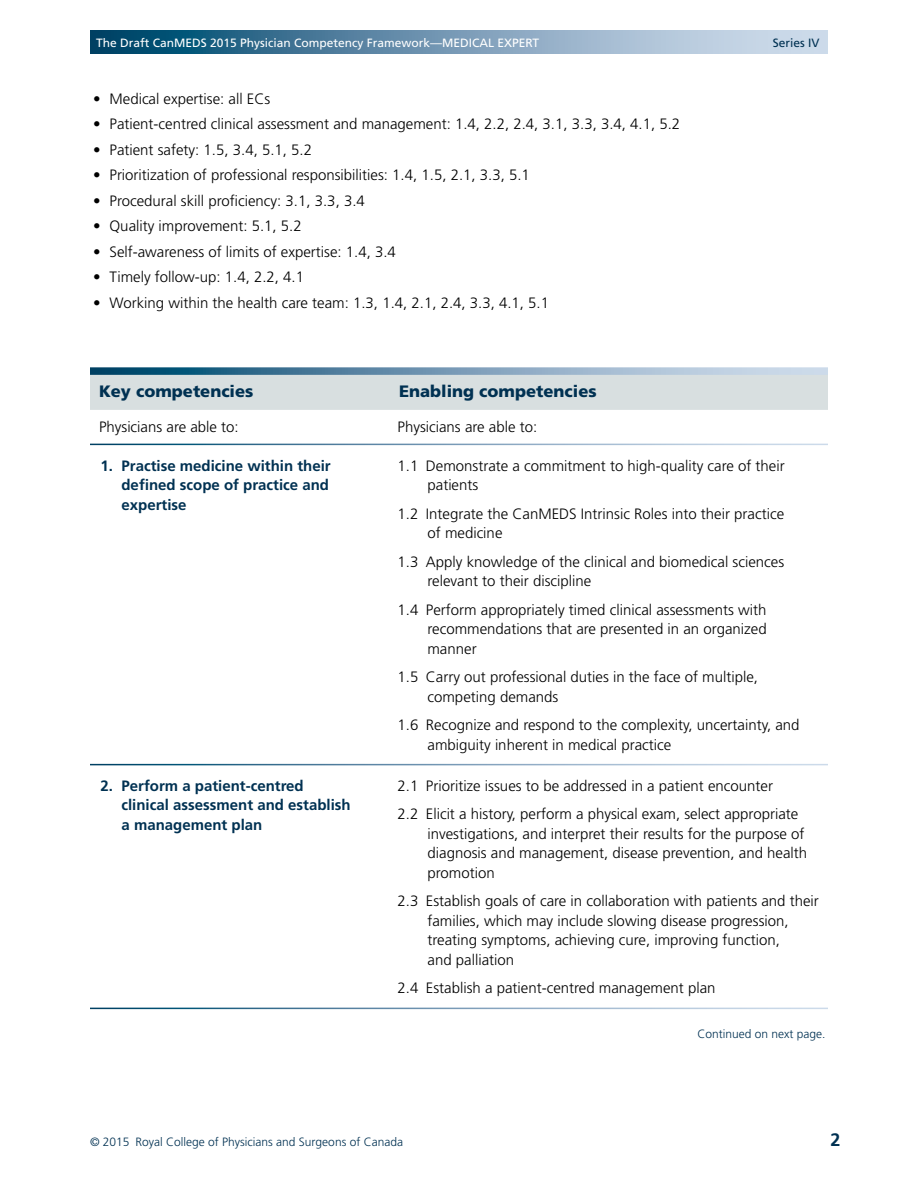
<style>
.page{position:relative;width:918px;height:1188px;background:#fff}
.page>*{position:absolute;margin:0;border:0;box-sizing:border-box;transform-origin:0 0}
.t1{font:700 18px "Frutiger LT Std";color:#003152}
.t2{font:900 16.5px "Frutiger LT Std";color:#003152}
.t3{font:300 15px/19.5px "Frutiger LT Std";color:#000}
.t4{font:700 15px/19.5px "Frutiger LT Std";color:#003152;text-align:justify}
.t5{font:300 12px "Frutiger LT Std";color:#003152}
.t6{font:12px "Frutiger LT Std";color:#fff}
.t7{font:12px "Frutiger LT Std";color:#003152}
</style>
<div class="page">
<svg style="left:90px;top:31px;width:738px;height:22px;background:#6f96b1"></svg>
<div style="left:90px;top:375px;width:738px;height:35px;background:#d8dfe0"></div>
<svg style="left:90px;top:367px;width:288px;height:8px;background:#316b8a"></svg>
<svg style="left:378px;top:367px;width:450px;height:8px;background:#a5bcd1"></svg>
<p class="t6" style="left:96px;top:35px;width:445px">The Draft CanMEDS 2015 Physician Competency Framework—MEDICAL EXPERT</p>
<p class="t7" style="left:773px;top:35px;width:48px">Series IV</p>
<p class="t3" style="left:93px;top:89px;width:179px">• Medical expertise: all ECs</p>
<p class="t3" style="left:93px;top:115px;width:589px">• Patient-centred clinical assessment and management: 1.4, 2.2, 2.4, 3.1, 3.3, 3.4, 4.1, 5.2</p>
<p class="t3" style="left:93px;top:140px;width:221px">• Patient safety: 1.5, 3.4, 5.1, 5.2</p>
<p class="t3" style="left:93px;top:166px;width:438px">• Prioritization of professional responsibilities: 1.4, 1.5, 2.1, 3.3, 5.1</p>
<p class="t3" style="left:93px;top:191px;width:273px">• Procedural skill proficiency: 3.1, 3.3, 3.4</p>
<p class="t3" style="left:93px;top:217px;width:210px">• Quality improvement: 5.1, 5.2</p>
<p class="t3" style="left:93px;top:242px;width:304px">• Self-awareness of limits of expertise: 1.4, 3.4</p>
<p class="t3" style="left:93px;top:268px;width:213px">• Timely follow-up: 1.4, 2.2, 4.1</p>
<p class="t3" style="left:93px;top:293px;width:458px">• Working within the health care team: 1.3, 1.4, 2.1, 2.4, 3.3, 4.1, 5.1</p>
<p class="t2" style="left:99px;top:381px;width:156px">Key competencies</p>
<p class="t2" style="left:399px;top:381px;width:199px">Enabling competencies</p>
<p class="t3" style="left:99px;top:418px;width:141px">Physicians are able to:</p>
<p class="t3" style="left:398px;top:418px;width:141px">Physicians are able to:</p>
<p class="t4" style="left:122px;top:456px;width:211px;text-indent:-21px">1. Practise medicine within their defined scope of practice and expertise</p>
<p class="t3" style="left:428px;top:456px;width:359px;text-indent:-30px">1.1 Demonstrate a commitment to high-quality care of their patients</p>
<p class="t3" style="left:428px;top:504px;width:358px;text-indent:-30px">1.2 Integrate the CanMEDS Intrinsic Roles into their practice of medicine</p>
<p class="t3" style="left:428px;top:552px;width:358px;text-indent:-30px">1.3 Apply knowledge of the clinical and biomedical sciences relevant to their discipline</p>
<p class="t3" style="left:428px;top:600px;width:341px;text-align:justify;text-indent:-30px">1.4 Perform appropriately timed clinical assessments with recommendations that are presented in an organized manner</p>
<p class="t3" style="left:428px;top:667px;width:332px;text-indent:-30px">1.5 Carry out professional duties in the face of multiple, competing demands</p>
<p class="t3" style="left:428px;top:715px;width:374px;text-indent:-30px">1.6 Recognize and respond to the complexity, uncertainty, and ambiguity inherent in medical practice</p>
<p class="t4" style="left:122px;top:776px;width:231px;text-align:left;text-indent:-21px">2. Perform a patient-centred clinical assessment and establish a management plan</p>
<p class="t3" style="left:398px;top:772px;width:402px;line-height:28.5px">2.1 Prioritize issues to be addressed in a patient encounter<br>2.2 Elicit a history, perform a physical exam, select appropriate</p>
<p class="t3" style="left:428px;top:824px;width:381px">investigations, and interpret their results for the purpose of diagnosis and management, disease prevention, and health promotion</p>
<p class="t3" style="left:428px;top:892px;width:393px;text-indent:-30px">2.3 Establish goals of care in collaboration with patients and their families, which may include slowing disease progression, treating symptoms, achieving cure, improving function,<br>and palliation</p>
<p class="t3" style="left:398px;top:979px;width:320px">2.4 Establish a patient-centred management plan</p>
<p class="t5" style="left:698px;top:1027px;width:130px">Continued on next page.</p>
<p class="t5" style="left:90px;top:1135px;width:315px">© 2015 Royal College of Physicians and Surgeons of Canada</p>
<p class="t1" style="left:831px;top:1129px;width:12px">2</p>
</div>
